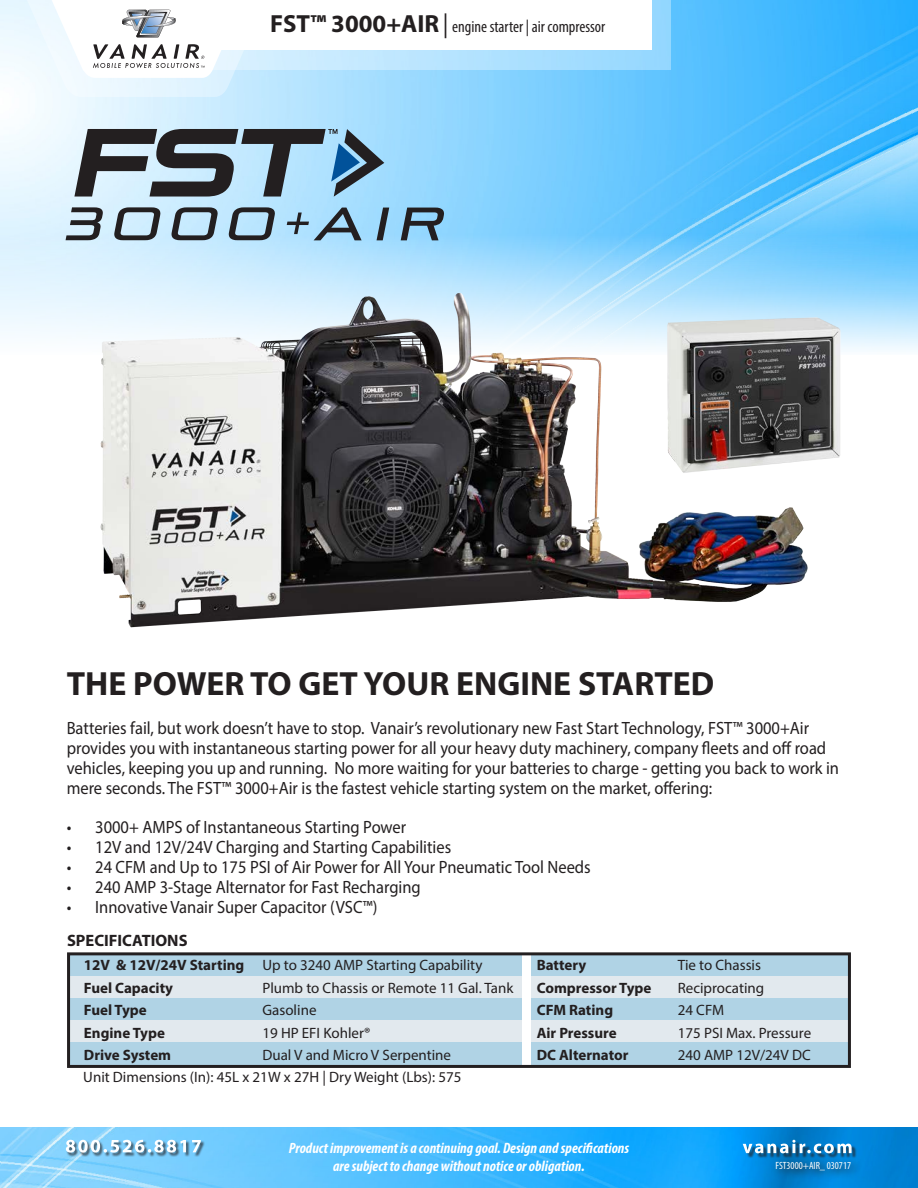
<style>
.page{position:relative;width:918px;height:1188px;background:#fff}
.page>*{position:absolute;margin:0;border:0;box-sizing:border-box;transform-origin:0 0}
.t1{font:700 33.75px "Myriad Pro";color:#231f20}
.t2{font:17.85px/19.8px "Myriad Pro";color:#231f20;scale:.93 1}
.t3{font:condensed 16.5px "Myriad Pro";color:#231f20}
.t4{font:700 16.5px "Myriad Pro";color:#231f20}
.t5{font:15px "Myriad Pro";color:#231f20}
.t6{font:italic 700 condensed 15px/18px "Myriad Pro";color:#fff;text-align:center}
.t7{font:700 15px "Myriad Pro";color:#231f20}
.t8{font:condensed 10.5px "Myriad Pro";color:#fff}
.s1{font-weight:700;font-stretch:normal;font-size:24.9px}
.s2{font-size:24.9px}
.s3{font-weight:700}
</style>
<div class="page">
<img style="left:0;top:1127px;width:918px;height:61px">
<img style="left:0;top:0;width:918px;height:185px">
<svg style="left:0;top:185px;width:918px;height:166px;background:#9cdafe"></svg>
<svg style="left:273px;top:0;width:397px;height:69px;background:#b0e1fe"></svg>
<div style="left:219px;top:0;width:432px;height:50px;background:#fff"></div>
<svg style="left:20px;top:0;width:253px;height:98px"></svg>
<div style="left:70px;top:954px;width:781px;height:22px;background:#b0d3e5"></div>
<div style="left:69px;top:976px;width:780px;height:23px;background:#e2e9ee"></div>
<div style="left:69px;top:998px;width:780px;height:23px;background:#b0d3e5"></div>
<div style="left:69px;top:1021px;width:780px;height:22px;background:#e2e9ee"></div>
<div style="left:69px;top:1043px;width:780px;height:22px;background:#b0d3e5"></div>
<div style="left:522px;top:954px;width:9px;height:114px;background:#fff"></div>
<div style="left:67px;top:952px;width:784px;height:116px;border:3px solid #231f20"></div>
<img style="left:66px;top:272px;width:764px;height:356px">
<img style="left:661px;top:311px;width:187px;height:165px">
<div style="left:744px;top:1141px;width:113px;height:17px;background:#231f20;opacity:.66"></div>
<svg style="left:743px;top:1140px;width:109px;height:13px"></svg>
<div style="left:66px;top:1140px;width:139px;height:17px;background:#231f20;opacity:.66"></div>
<svg style="left:66px;top:1140px;width:135px;height:13px"></svg>
<svg style="left:771px;top:1157px;width:91px;height:24px;background:#0278c3"></svg>
<svg style="left:66px;top:207px;width:37px;height:33px"></svg>
<svg style="left:114px;top:207px;width:46px;height:33px;background:#8796a0"></svg>
<svg style="left:171px;top:207px;width:47px;height:33px;background:#8295a2"></svg>
<svg style="left:229px;top:207px;width:46px;height:33px;background:#7991a0"></svg>
<svg style="left:287px;top:208px;width:75px;height:32px;background:#87acc3"></svg>
<svg style="left:377px;top:208px;width:12px;height:32px"></svg>
<svg style="left:401px;top:208px;width:43px;height:32px"></svg>
<svg style="left:74px;top:129px;width:310px;height:68px;background:#768a98"></svg>
<p class="t3" style="left:270px;top:17px;width:337px"><span class="s1">FST™ 3000+AIR</span> <span class="s2">|</span> engine starter | air compressor</p>
<p class="t1" style="left:67px;top:661px;width:649px">THE POWER TO GET YOUR ENGINE STARTED</p>
<p class="t2" style="left:67px;top:718px;width:832px">Batteries fail, but work doesn’t have to stop. Vanair’s revolutionary new Fast Start Technology, FST™ 3000+Air provides you with instantaneous starting power for all your heavy duty machinery, company fleets and off road vehicles, keeping you up and running. No more waiting for your batteries to charge - getting you back to work in mere seconds. The FST™ 3000+Air is the fastest vehicle starting system on the market, offering:</p>
<p class="t2" style="left:67px;top:817px;width:367px">• 3000+ AMPS of Instantaneous Starting Power</p>
<p class="t2" style="left:67px;top:837px;width:415px">• 12V and 12V/24V Charging and Starting Capabilities</p>
<p class="t2" style="left:67px;top:857px;width:565px">• 24 CFM and Up to 175 PSI of Air Power for All Your Pneumatic Tool Needs</p>
<p class="t2" style="left:67px;top:877px;width:382px">• 240 AMP 3-Stage Alternator for Fast Recharging</p>
<p class="t2" style="left:67px;top:897px;width:336px">• Innovative Vanair Super Capacitor (VSC™)</p>
<p class="t4" style="left:67px;top:930px;width:122px">SPECIFICATIONS</p>
<p class="t5" style="left:84px;top:956px;width:400px"><span class="s3">12V &amp; 12V/24V Starting</span> Up to 3240 AMP Starting Capability</p>
<p class="t7" style="left:84px;top:978px;width:91px">Fuel Capacity</p>
<p class="t5" style="left:262px;top:979px;width:253px">Plumb to Chassis or Remote 11 Gal. Tank</p>
<p class="t7" style="left:84px;top:1000px;width:64px">Fuel Type</p>
<p class="t5" style="left:262px;top:1001px;width:56px">Gasoline</p>
<p class="t7" style="left:84px;top:1023px;width:83px">Engine Type</p>
<p class="t5" style="left:262px;top:1024px;width:109px">19 HP EFI Kohler®</p>
<p class="t7" style="left:84px;top:1045px;width:89px">Drive System</p>
<p class="t5" style="left:262px;top:1046px;width:190px">Dual V and Micro V Serpentine</p>
<p class="t5" style="left:83px;top:1068px;width:380px">Unit Dimensions (In): 45L x 21W x 27H | Dry Weight (Lbs): 575</p>
<p class="t7" style="left:537px;top:955px;width:51px">Battery</p>
<p class="t5" style="left:678px;top:956px;width:85px">Tie to Chassis</p>
<p class="t7" style="left:537px;top:978px;width:116px">Compressor Type</p>
<p class="t5" style="left:678px;top:979px;width:88px">Reciprocating</p>
<p class="t7" style="left:537px;top:1000px;width:78px">CFM Rating</p>
<p class="t5" style="left:678px;top:1001px;width:48px">24 CFM</p>
<p class="t7" style="left:537px;top:1023px;width:81px">Air Pressure</p>
<p class="t5" style="left:678px;top:1024px;width:135px">175 PSI Max. Pressure</p>
<p class="t7" style="left:537px;top:1045px;width:93px">DC Alternator</p>
<p class="t5" style="left:678px;top:1046px;width:135px">240 AMP 12V/24V DC</p>
<p class="t6" style="left:289px;top:1139px;width:342px">Product improvement is a continuing goal. Design and specifications are subject to change without notice or obligation.</p>
<p class="t8" style="left:775px;top:1159px;width:77px">FST3000+AIR_ 030717</p>
</div>
